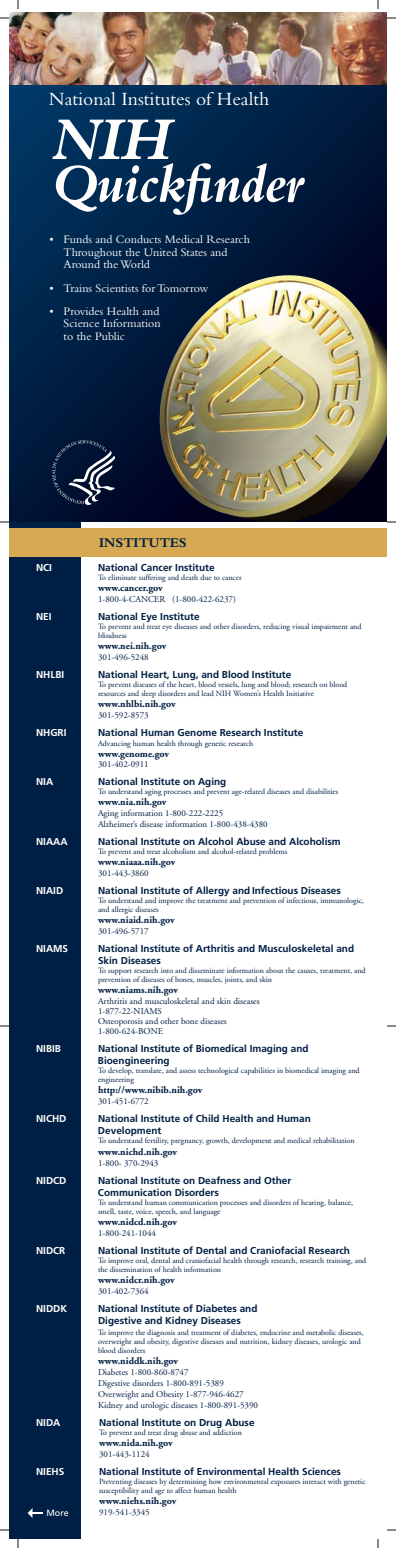
<style>
.page{position:relative;width:396px;height:1548px;background:#fff}
.page>*{position:absolute;margin:0;border:0;box-sizing:border-box;transform-origin:0 0}
.t1{font:italic 700 63.3px "Bembo";color:#fffefd}
.t2{font:italic 700 57px "Bembo";letter-spacing:-.025em;color:#fffefd}
.t3{font:19.5px "Bembo";color:#fffefd}
.t4{font:700 14px "Bembo";color:#001f44}
.t5{font:12px/12.5px "Bembo";color:#fffefd}
.t6{font:700 10px/12px "Frutiger";color:#001f44}
.t7{font:700 10px "Adobe Garamond";color:#001f44}
.t8{font:700 10px "Frutiger";color:#fffefd}
.t9{font:9px/11px "Adobe Garamond";color:#001f44}
.t10{font:9px "Frutiger";color:#fffefd}
.t11{font:8px/9px "Adobe Garamond";color:#001f44}
</style>
<div class="page">
<div style="left:9px;top:519px;width:71px;height:1020px;background:#001f44"></div>
<img style="left:9px;top:13px;width:377px;height:73px">
<img style="left:9px;top:86px;width:378px;height:436px">
<svg style="left:28px;top:1508px;width:15px;height:10px"></svg>
<div style="left:9px;top:528px;width:378px;height:28px;background:#d6a952"></div>
<svg style="left:52px;top:440px;width:63px;height:65px;background:#263550"></svg>
<img style="left:160px;top:275px;width:227px;height:247px">
<h3 class="t3" style="left:49px;top:88px;width:222px">National Institutes of Health</h3>
<h1 class="t1" style="left:51px;top:104px;width:122px">NIH</h1>
<h2 class="t2" style="left:51px;top:152px;width:254px">Quickfinder</h2>
<h3 class="t5" style="left:64px;top:233px;width:188px;text-indent:-14px">• Funds and Conducts Medical Research<br>Throughout the United States and<br>Around the World</h3>
<h3 class="t5" style="left:50px;top:281px;width:160px">• Trains Scientists for Tomorrow</h3>
<h3 class="t5" style="left:64px;top:304px;width:99px;text-align:justify;text-indent:-14px">• Provides Health and Science Information to the Public</h3>
<h3 class="t4" style="left:99px;top:534px;width:89px">INSTITUTES</h3>
<p class="t8" style="left:36px;top:561px;width:18px">NCI</p>
<p class="t6" style="left:98px;top:561px;width:118px">National Cancer Institute</p>
<p class="t11" style="left:98px;top:573px;width:145px">To eliminate suffering and death due to cancer</p>
<p class="t7" style="left:98px;top:582px;width:66px">www.cancer.gov</p>
<p class="t9" style="left:98px;top:594px;width:140px">1-800-4-CANCER (1-800-422-6237)</p>
<p class="t8" style="left:36px;top:610px;width:17px">NEI</p>
<p class="t6" style="left:98px;top:610px;width:103px">National Eye Institute</p>
<p class="t11" style="left:98px;top:622px;width:265px">To prevent and treat eye diseases and other disorders, reducing visual impairment and blindness</p>
<p class="t7" style="left:98px;top:640px;width:70px">www.nei.nih.gov</p>
<p class="t9" style="left:98px;top:652px;width:52px">301-496-5248</p>
<p class="t8" style="left:36px;top:668px;width:30px">NHLBI</p>
<p class="t6" style="left:98px;top:668px;width:195px">National Heart, Lung, and Blood Institute</p>
<p class="t11" style="left:98px;top:680px;width:251px">To prevent diseases of the heart, blood vessels, lung and blood; research on blood resources and sleep disorders and lead NIH Women’s Health Initiative</p>
<p class="t7" style="left:98px;top:698px;width:79px">www.nhlbi.nih.gov</p>
<p class="t9" style="left:98px;top:710px;width:52px">301-592-8573</p>
<p class="t8" style="left:36px;top:726px;width:32px">NHGRI</p>
<p class="t6" style="left:98px;top:726px;width:207px">National Human Genome Research Institute</p>
<p class="t11" style="left:98px;top:739px;width:157px">Advancing human health through genetic research</p>
<p class="t7" style="left:98px;top:748px;width:73px">www.genome.gov</p>
<p class="t9" style="left:98px;top:759px;width:52px">301-402-0911</p>
<p class="t8" style="left:36px;top:775px;width:19px">NIA</p>
<p class="t6" style="left:98px;top:775px;width:130px">National Institute on Aging</p>
<p class="t11" style="left:98px;top:787px;width:242px">To understand aging processes and prevent age-related diseases and disabilities</p>
<p class="t7" style="left:98px;top:796px;width:70px">www.nia.nih.gov</p>
<p class="t9" style="left:98px;top:808px;width:171px">Aging information 1-800-222-2225<br>Alzheimer’s disease information 1-800-438-4380</p>
<p class="t8" style="left:36px;top:835px;width:33px">NIAAA</p>
<p class="t6" style="left:98px;top:835px;width:244px">National Institute on Alcohol Abuse and Alcoholism</p>
<p class="t11" style="left:98px;top:847px;width:191px">To prevent and treat alcoholism and alcohol-related problems</p>
<p class="t7" style="left:98px;top:856px;width:79px">www.niaaa.nih.gov</p>
<p class="t9" style="left:98px;top:868px;width:52px">301-443-3860</p>
<p class="t8" style="left:36px;top:884px;width:29px">NIAID</p>
<p class="t6" style="left:98px;top:884px;width:244px">National Institute of Allergy and Infectious Diseases</p>
<p class="t11" style="left:98px;top:896px;width:267px">To understand and improve the treatment and prevention of infectious, immunologic, and allergic diseases</p>
<p class="t7" style="left:98px;top:914px;width:78px">www.niaid.nih.gov</p>
<p class="t9" style="left:98px;top:926px;width:52px">301-496-5717</p>
<p class="t8" style="left:36px;top:942px;width:34px">NIAMS</p>
<p class="t6" style="left:98px;top:942px;width:258px">National Institute of Arthritis and Musculoskeletal and<br>Skin Diseases</p>
<p class="t11" style="left:98px;top:966px;width:269px">To support research into and disseminate information about the causes, treatment, and prevention of diseases of bones, muscles, joints, and skin</p>
<p class="t7" style="left:98px;top:984px;width:82px">www.niams.nih.gov</p>
<p class="t9" style="left:98px;top:996px;width:163px;line-height:10px">Arthritis and musculoskeletal and skin diseases<br>1-877-22-NIAMS<br>Osteoporosis and other bone diseases<br>1-800-624-BONE</p>
<p class="t8" style="left:36px;top:1042px;width:26px">NIBIB</p>
<p class="t6" style="left:98px;top:1042px;width:212px">National Institute of Biomedical Imaging and<br>Bioengineering</p>
<p class="t11" style="left:98px;top:1066px;width:263px">To develop, translate, and assess technological capabilities in biomedical imaging and engineering</p>
<p class="t7" style="left:98px;top:1084px;width:106px">http://www.nibib.nih.gov</p>
<p class="t9" style="left:98px;top:1096px;width:52px">301-451-6772</p>
<p class="t8" style="left:36px;top:1112px;width:32px">NICHD</p>
<p class="t6" style="left:98px;top:1112px;width:214px">National Institute of Child Health and Human<br>Development</p>
<p class="t11" style="left:98px;top:1136px;width:258px">To understand fertility, pregnancy, growth, development and medical rehabilitation</p>
<p class="t7" style="left:98px;top:1146px;width:81px">www.nichd.nih.gov</p>
<p class="t9" style="left:98px;top:1158px;width:62px">1-800- 370-2943</p>
<p class="t8" style="left:36px;top:1174px;width:32px">NIDCD</p>
<p class="t6" style="left:98px;top:1174px;width:195px">National Institute on Deafness and Other<br>Communication Disorders</p>
<p class="t11" style="left:98px;top:1198px;width:257px">To understand human communication processes and disorders of hearing, balance, smell, taste, voice, speech, and language</p>
<p class="t7" style="left:98px;top:1216px;width:80px">www.nidcd.nih.gov</p>
<p class="t9" style="left:98px;top:1228px;width:60px">1-800-241-1044</p>
<p class="t8" style="left:36px;top:1244px;width:31px">NIDCR</p>
<p class="t6" style="left:98px;top:1244px;width:254px">National Institute of Dental and Craniofacial Research</p>
<p class="t11" style="left:98px;top:1256px;width:270px">To improve oral, dental and craniofacial health through research, research training, and the dissemination of health information</p>
<p class="t7" style="left:98px;top:1274px;width:78px">www.nidcr.nih.gov</p>
<p class="t9" style="left:98px;top:1286px;width:52px">301-402-7364</p>
<p class="t8" style="left:36px;top:1302px;width:33px">NIDDK</p>
<p class="t6" style="left:98px;top:1302px;width:161px">National Institute of Diabetes and<br>Digestive and Kidney Diseases</p>
<p class="t11" style="left:98px;top:1328px;width:267px">To improve the diagnosis and treatment of diabetes, endocrine and metabolic diseases, overweight and obesity, digestive diseases and nutrition, kidney diseases, urologic and blood disorders</p>
<p class="t7" style="left:98px;top:1355px;width:82px">www.niddk.nih.gov</p>
<p class="t9" style="left:98px;top:1367px;width:162px">Diabetes 1-800-860-8747<br>Digestive disorders 1-800-891-5389<br>Overweight and Obesity 1-877-946-4627<br>Kidney and urologic diseases 1-800-891-5390</p>
<p class="t8" style="left:36px;top:1416px;width:26px">NIDA</p>
<p class="t6" style="left:99px;top:1416px;width:157px">National Institute on Drug Abuse</p>
<p class="t11" style="left:99px;top:1428px;width:144px">To prevent and treat drug abuse and addiction</p>
<p class="t7" style="left:99px;top:1437px;width:75px">www.nida.nih.gov</p>
<p class="t9" style="left:99px;top:1449px;width:52px">301-443-1124</p>
<p class="t8" style="left:36px;top:1465px;width:30px">NIEHS</p>
<p class="t6" style="left:99px;top:1465px;width:244px">National Institute of Environmental Health Sciences</p>
<p class="t11" style="left:99px;top:1477px;width:268px">Preventing diseases by determining how environmental exposures interact with genetic susceptibility and age to affect human health</p>
<p class="t7" style="left:99px;top:1495px;width:79px">www.niehs.nih.gov</p>
<p class="t10" style="left:46px;top:1507px;width:24px">More</p>
<p class="t9" style="left:99px;top:1507px;width:52px">919-541-3345</p>
</div>
